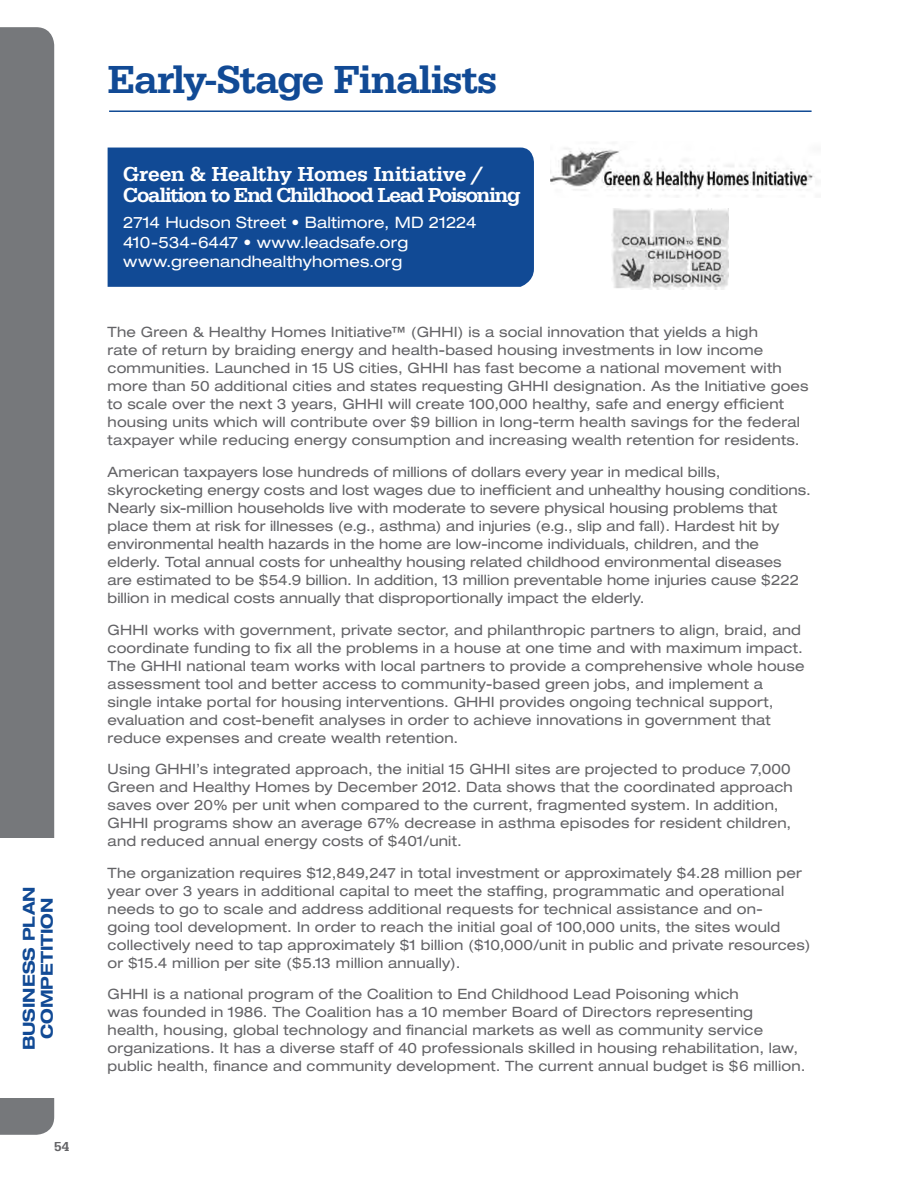
<style>
.page{position:relative;width:919px;height:1189px;background:#fff}
.page>*{position:absolute;margin:0;border:0;box-sizing:border-box;transform-origin:0 0}
.t1{font:500 40.5px "Serifa";letter-spacing:-.02em;color:#114a95}
.t2{font:500 21px/21px "Serifa";letter-spacing:-.04em;color:#fff}
.t3{font:700 expanded 16.5px/18px "Helvetica Neue";letter-spacing:.005em;color:#114a95;text-align:center}
.t4{font:expanded 15.75px/19.5px "Helvetica Neue";letter-spacing:.005em;color:#fff}
.t5{font:expanded 14.25px/18px "Helvetica Neue";letter-spacing:.01em;color:#636366}
.t6{font:500 13.5px "Serifa";color:#636366}
</style>
<div class="page">
<hr style="left:109px;top:110px;width:702px;height:2px;background:#114a95">
<div style="left:0;top:27px;width:54px;height:1107px;background:#76787b"></div>
<div style="left:108px;top:147px;width:426px;height:140px;background:#114a95"></div>
<div style="left:0;top:838px;width:69px;height:259px;background:#fff"></div>
<img style="left:550px;top:148px;width:265px;height:49px">
<img style="left:612px;top:209px;width:116px;height:80px">
<p class="t3" style="left:20px;top:1050px;width:166px;rotate:-90deg">busi ness plan comp etition</p>
<p class="t6" style="left:54px;top:1138px;width:16px">54</p>
<h1 class="t1" style="left:108px;top:56px;width:391px">Early-Stage Finalists</h1>
<h2 class="t2" style="left:123px;top:163px;width:398px">Green &amp; Healthy Homes Initiative /<br>Coalition to End Childhood Lead Poisoning</h2>
<p class="t4" style="left:123px;top:213px;width:355px">2714 Hudson Street • Baltimore, MD 21224<br>410-534-6447 • www.leadsafe.org www.greenandhealthyhomes.org</p>
<p class="t5" style="left:108px;top:323px;width:702px">The Green &amp; Healthy Homes Initiative™ (GHHI) is a social innovation that yields a high<br>rate of return by braiding energy and health-based housing investments in low income communities. Launched in 15 US cities, GHHI has fast become a national movement with more than 50 additional cities and states requesting GHHI designation. As the Initiative goes to scale over the next 3 years, GHHI will create 100,000 healthy, safe and energy efficient housing units which will contribute over $9 billion in long-term health savings for the federal taxpayer while reducing energy consumption and increasing wealth retention for residents.</p>
<p class="t5" style="left:108px;top:462px;width:704px">American taxpayers lose hundreds of millions of dollars every year in medical bills, skyrocketing energy costs and lost wages due to inefficient and unhealthy housing conditions.<br>Nearly six-million households live with moderate to severe physical housing problems that place them at risk for illnesses (e.g., asthma) and injuries (e.g., slip and fall). Hardest hit by environmental health hazards in the home are low-income individuals, children, and the elderly. Total annual costs for unhealthy housing related childhood environmental diseases<br>are estimated to be $54.9 billion. In addition, 13 million preventable home injuries cause $222 billion in medical costs annually that disproportionally impact the elderly.</p>
<p class="t5" style="left:108px;top:620px;width:698px">GHHI works with government, private sector, and philanthropic partners to align, braid, and coordinate funding to fix all the problems in a house at one time and with maximum impact.<br>The GHHI national team works with local partners to provide a comprehensive whole house assessment tool and better access to community-based green jobs, and implement a single intake portal for housing interventions. GHHI provides ongoing technical support, evaluation and cost-benefit analyses in order to achieve innovations in government that reduce expenses and create wealth retention.</p>
<p class="t5" style="left:108px;top:759px;width:686px">Using GHHI’s integrated approach, the initial 15 GHHI sites are projected to produce 7,000<br>Green and Healthy Homes by December 2012. Data shows that the coordinated approach saves over 20% per unit when compared to the current, fragmented system. In addition, GHHI programs show an average 67% decrease in asthma episodes for resident children, and reduced annual energy costs of $401/unit.</p>
<p class="t5" style="left:108px;top:863px;width:704px">The organization requires $12,849,247 in total investment or approximately $4.28 million per year over 3 years in additional capital to meet the staffing, programmatic and operational needs to go to scale and address additional requests for technical assistance and on-<br>going tool development. In order to reach the initial goal of 100,000 units, the sites would collectively need to tap approximately $1 billion ($10,000/unit in public and private resources) or $15.4 million per site ($5.13 million annually).</p>
<p class="t5" style="left:108px;top:984px;width:699px">GHHI is a national program of the Coalition to End Childhood Lead Poisoning which<br>was founded in 1986. The Coalition has a 10 member Board of Directors representing health, housing, global technology and financial markets as well as community service organizations. It has a diverse staff of 40 professionals skilled in housing rehabilitation, law, public health, finance and community development. The current annual budget is $6 million.</p>
</div>
